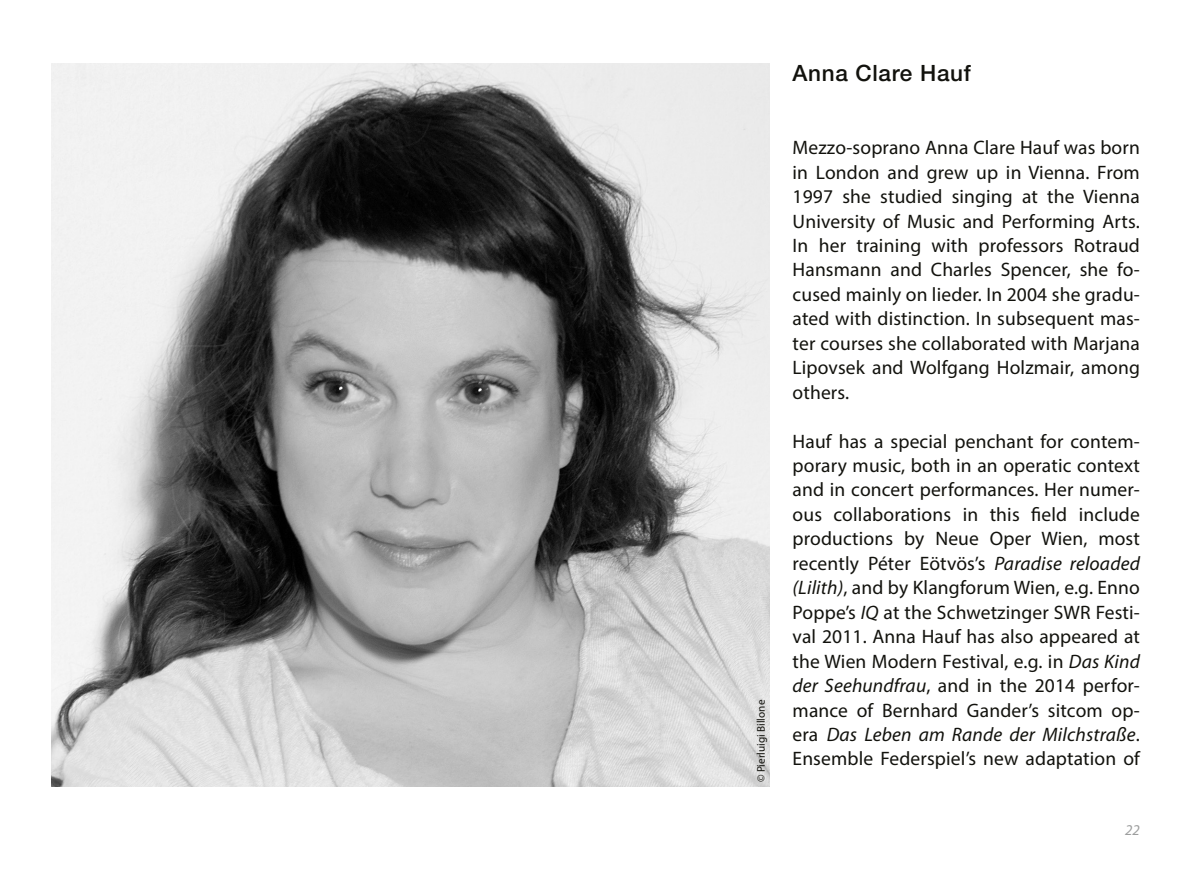
<style>
.page{position:relative;width:1191px;height:893px;background:#fff}
.page>*{position:absolute;margin:0;border:0;box-sizing:border-box;transform-origin:0 0}
.fließtext{font:500 22.5px "Helvetica Neue";letter-spacing:.03em;color:#12120d}
.fließtext-2{font:19.5px/24.5px "Myriad Pro";letter-spacing:.01em;color:#12120d;text-align:justify}
.t1{font:italic 15px "Myriad Pro";color:#9d9e9e}
.t2{font:11.25px "Myriad Pro";color:#12120d}
.s1{font-style:italic}
</style>
<div class="page">
<img style="left:51px;top:64px;width:718px;height:723px">
<p class="t2" style="left:754px;top:782px;width:84px;rotate:-90deg">© Pierluigi Billone</p>
<p class="fließtext" style="left:792px;top:60px;width:180px">Anna Clare Hauf</p>
<p class="fließtext-2" style="left:792px;top:135px;width:349px">Mezzo-soprano Anna Clare Hauf was born in London and grew up in Vienna. From 1997 she studied singing at the Vienna University of Music and Performing Arts.<br>In her training with professors Rotraud Hansmann and Charles Spencer, she fo&shy;cused mainly on lieder. In 2004 she gradu&shy;ated with distinction. In subsequent mas&shy;ter courses she collaborated with Marjana Lipovsek and Wolfgang Holzmair, among others.</p>
<p class="fließtext-2" style="left:792px;top:428px;width:349px">Hauf has a special penchant for contem&shy;porary music, both in an operatic context and in concert performances. Her numer&shy;ous collaborations in this field include productions by Neue Oper Wien, most recently Péter Eötvös’s <span class="s1">Paradise reloaded (Lilith)</span>, and by Klangforum Wien, e.g. Enno Poppe’s <span class="s1">IQ</span> at the Schwetzinger SWR Festi&shy;val 2011. Anna Hauf has also appeared at the Wien Modern Festival, e.g. in <span class="s1">Das Kind der Seehundfrau</span>, and in the 2014 perfor&shy;mance of Bernhard Gander’s sitcom op&shy;era <span class="s1">Das Leben am Rande der Milchstraße</span>.<br>Ensemble Federspiel’s new adaptation of</p>
<p class="t1" style="left:1125px;top:822px;width:16px">22</p>
</div>
